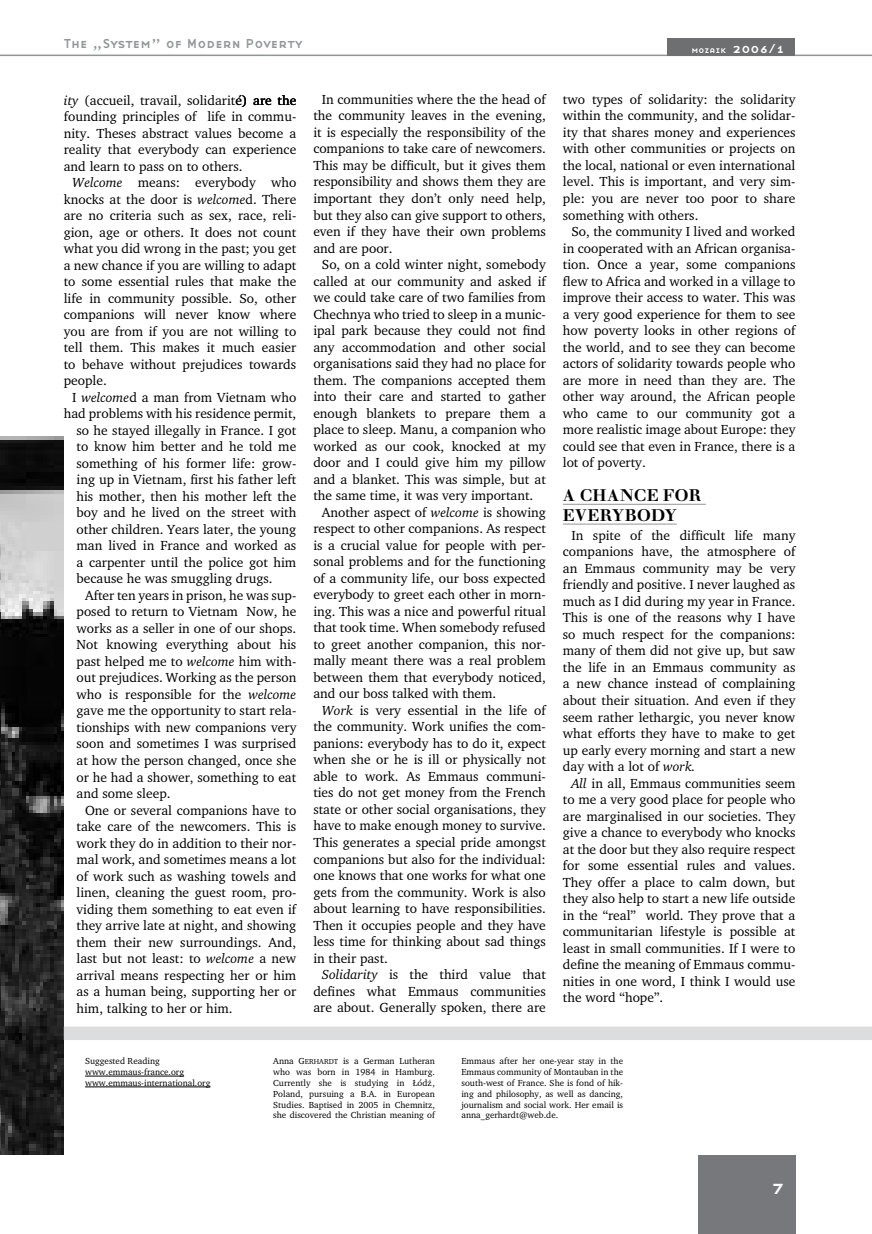
<style>
.page{position:relative;width:872px;height:1234px;background:#fff}
.page>*{position:absolute;margin:0;border:0;box-sizing:border-box;transform-origin:0 0}
.t1{font:16.5px/19.8px "Walbaum H Bol Os F";letter-spacing:.02em;color:#000}
.t2{font:13.5px/16.5px "Charter Plain Hun";color:#000;text-align:justify}
.t3{font:13.5px "Base Nine Small Caps";color:#939598}
.t4{font:13.5px "Charter Ita Hun";color:#000}
.t5{font:9px/10.8px "Charter Plain Hun";color:#000;text-align:justify}
.t6{font:9px "Base Nine Small Caps";color:#fff}
.s1{font-size:13.5px}
.s2{font-family:"Charter Plain Hun"}
.s3{font-family:"Charter Ita Hun"}
.s4{font-family:"Charter Plain Hun SC820"}
.s5{font-family:"Charter Plain Hun SC820";font-size:7.35px}
</style>
<div class="page">
<div style="left:698px;top:1154px;width:97px;height:79px;background:#76787b"></div>
<hr style="left:0;top:55px;width:872px;height:1px;background:#939598">
<div style="left:667px;top:38px;width:127px;height:17px;background:#6d6f71"></div>
<hr style="left:563px;top:504px;width:143px;height:1px;background:#939598">
<hr style="left:563px;top:523px;width:114px;height:1px;background:#939598">
<img style="left:0;top:436px;width:64px;height:717px">
<hr style="left:85px;top:1075px;width:99px;height:1px;background:#000">
<hr style="left:85px;top:1086px;width:125px;height:1px;background:#000">
<div style="left:64px;top:1026px;width:808px;height:13px;background:#dcddde"></div>
<p class="t3" style="left:64px;top:33px;width:240px">The „System” of Modern Poverty</p>
<p class="t6" style="left:691px;top:44px;width:95px">mozaik <span class="s1">2006/1</span></p>
<p class="t2" style="left:64px;top:91px;width:234px;text-indent:189px">are the founding principles of life in commu&shy;nity. Theses abstract values become a reality that everybody can experience and learn to pass on to others.</p>
<p class="t4" style="left:72px;top:174px;width:107px">Welcome <span class="s2">means:</span></p>
<p class="t2" style="left:64px;top:91px;width:173px"><span class="s3">ity</span> (accueil, travail, solidarit</p>
<p class="t2" style="left:64px;top:174px;width:234px;text-indent:131px">everybody who knocks at the door is <span class="s3">welcome</span>d. There are no criteria such as sex, race, reli&shy;gion, age or others. It does not count what you did wrong in the past; you get a new chance if you are willing to adapt to some essential rules that make the life in community possible. So, other companions will never know where you are from if you are not willing to tell them. This makes it much easier to behave without prejudices towards people.</p>
<p class="t2" style="left:72px;top:388px;width:225px">I <span class="s3">welcome</span>d a man from Vietnam who</p>
<p class="t2" style="left:64px;top:405px;width:234px">had problems with his residence permit,</p>
<p class="t2" style="left:77px;top:421px;width:221px">so he stayed illegally in France. I got</p>
<p class="t2" style="left:77px;top:438px;width:221px">to know him better and he told me</p>
<p class="t2" style="left:77px;top:454px;width:221px">something of his former life: grow-</p>
<p class="t2" style="left:77px;top:471px;width:221px">ing up in Vietnam, first his father left</p>
<p class="t2" style="left:77px;top:487px;width:221px">his mother, then his mother left the</p>
<p class="t2" style="left:77px;top:504px;width:221px">boy and he lived on the street with</p>
<p class="t2" style="left:77px;top:520px;width:221px">other children. Years later, the young</p>
<p class="t2" style="left:77px;top:537px;width:221px">man lived in France and worked as</p>
<p class="t2" style="left:77px;top:553px;width:221px">a carpenter until the police got him</p>
<p class="t2" style="left:77px;top:570px;width:197px">because he was smuggling drugs.</p>
<p class="t2" style="left:77px;top:586px;width:221px;text-indent:9px">After ten years in prison, he was sup&shy;posed to return to Vietnam Now, he works as a seller in one of our shops.<br>Not knowing everything about his past helped me to <span class="s3">welcome</span> him with&shy;out prejudices. Working as the person who is responsible for the <span class="s3">welcome </span>gave me the opportunity to start rela&shy;tionships with new companions very soon and sometimes I was surprised at how the person changed, once she or he had a shower, something to eat and some sleep.</p>
<p class="t2" style="left:77px;top:801px;width:221px;text-indent:9px">One or several companions have to take care of the newcomers. This is work they do in addition to their nor&shy;mal work, and sometimes means a lot of work such as washing towels and linen, cleaning the guest room, pro&shy;viding them something to eat even if they arrive late at night, and showing them their new surroundings. And, last but not least: to <span class="s3">welcome</span> a new arrival means respecting her or him as a human being, supporting her or him, talking to her or him.</p>
<p class="t2" style="left:313px;top:91px;width:234px;text-indent:9px">In communities where the the head of the community leaves in the evening, it is especially the responsibility of the companions to take care of newcomers.<br>This may be difficult, but it gives them responsibility and shows them they are important they don’t only need help, but they also can give support to others, even if they have their own problems and are poor.</p>
<p class="t2" style="left:313px;top:256px;width:234px;text-indent:9px">So, on a cold winter night, somebody called at our community and asked if we could take care of two families from Chechnya who tried to sleep in a munic&shy;ipal park because they could not find any accommodation and other social organisations said they had no place for them. The companions accepted them into their care and started to gather enough blankets to prepare them a place to sleep. Manu, a companion who worked as our cook, knocked at my door and I could give him my pillow and a blanket. This was simple, but at the same time, it was very important.</p>
<p class="t2" style="left:313px;top:503px;width:234px;text-indent:9px">Another aspect of <span class="s3">welcome</span> is showing respect to other companions. As respect is a crucial value for people with per&shy;sonal problems and for the functioning of a community life, our boss expected everybody to greet each other in morn&shy;ing. This was a nice and powerful ritual that took time. When somebody refused to greet another companion, this nor&shy;mally meant there was a real problem between them that everybody noticed, and our boss talked with them.</p>
<p class="t2" style="left:313px;top:701px;width:234px;text-align:left;text-indent:9px"><span class="s3">Work</span> is very essential in the life of the community. Work unifies the com&shy;panions: everybody has to do it, expect when she or he is ill or physically not able to work. As Emmaus communi&shy;ties do not get money from the French state or other social organisations, they have to make enough money to survive.<br>This generates a special pride amongst companions but also for the individual: one knows that one works for what one gets from the community. Work is also about learning to have responsibilities.<br>Then it occupies people and they have less time for thinking about sad things in their past.</p>
<p class="t2" style="left:313px;top:965px;width:234px;text-indent:9px"><span class="s3">Solidarity</span> is the third value that defines what Emmaus communities are about. Generally spoken, there are</p>
<p class="t2" style="left:563px;top:91px;width:234px">two types of solidarity: the solidarity within the community, and the solidar&shy;ity that shares money and experiences with other communities or projects on the local, national or even international level. This is important, and very sim&shy;ple: you are never too poor to share something with others.</p>
<p class="t2" style="left:563px;top:223px;width:234px;text-indent:9px">So, the community I lived and worked in cooperated with an African organisa&shy;tion. Once a year, some companions flew to Africa and worked in a village to improve their access to water. This was a very good experience for them to see how poverty looks in other regions of the world, and to see they can become actors of solidarity towards people who are more in need than they are. The other way around, the African people who came to our community got a more realistic image about Europe: they could see that even in France, there is a lot of poverty.</p>
<p class="t1" style="left:563px;top:485px;width:140px">A CHANCE FOR<br>EVERYBODY</p>
<p class="t2" style="left:563px;top:526px;width:234px;text-align:left;text-indent:9px">In spite of the difficult life many companions have, the atmosphere of an Emmaus community may be very friendly and positive. I never laughed as much as I did during my year in France.<br>This is one of the reasons why I have so much respect for the companions: many of them did not give up, but saw the life in an Emmaus community as a new chance instead of complaining about their situation. And even if they seem rather lethargic, you never know what efforts they have to make to get up early every morning and start a new day with a lot of <span class="s3">work.</span></p>
<p class="t2" style="left:563px;top:774px;width:234px;text-indent:9px"><span class="s3">All</span> in all, Emmaus communities seem to me a very good place for people who are marginalised in our societies. They give a chance to everybody who knocks at the door but they also require respect for some essential rules and values.<br>They offer a place to calm down, but they also help to start a new life outside in the “real” world. They prove that a communitarian lifestyle is possible at least in small communities. If I were to define the meaning of Emmaus commu&shy;nities in one word, I think I would use the word “hope”.</p>
<p class="t5" style="left:85px;top:1055px;width:76px">Suggested Reading</p>
<p class="t5" style="left:85px;top:1066px;width:100px">www.emmaus-france.org</p>
<p class="t5" style="left:85px;top:1076px;width:127px">www.emmaus-international.org</p>
<p class="t5" style="left:273px;top:1055px;width:163px">Anna <span class="s4">G</span><span class="s5">ERHARDT</span> is a German Lutheran who was born in 1984 in Hamburg.<br>Currently she is studying in Łódz˙, Poland, pursuing a B.A. in European Studies. Baptised in 2005 in Chemnitz, she discovered the Christian meaning of</p>
<p class="t5" style="left:461px;top:1055px;width:163px">Emmaus after her one-year stay in the Emmaus community of Montauban in the south-west of France. She is fond of hik&shy;ing and philosophy, as well as dancing, journalism and social work. Her email is anna_gerhardt@web.de.</p>
</div>
